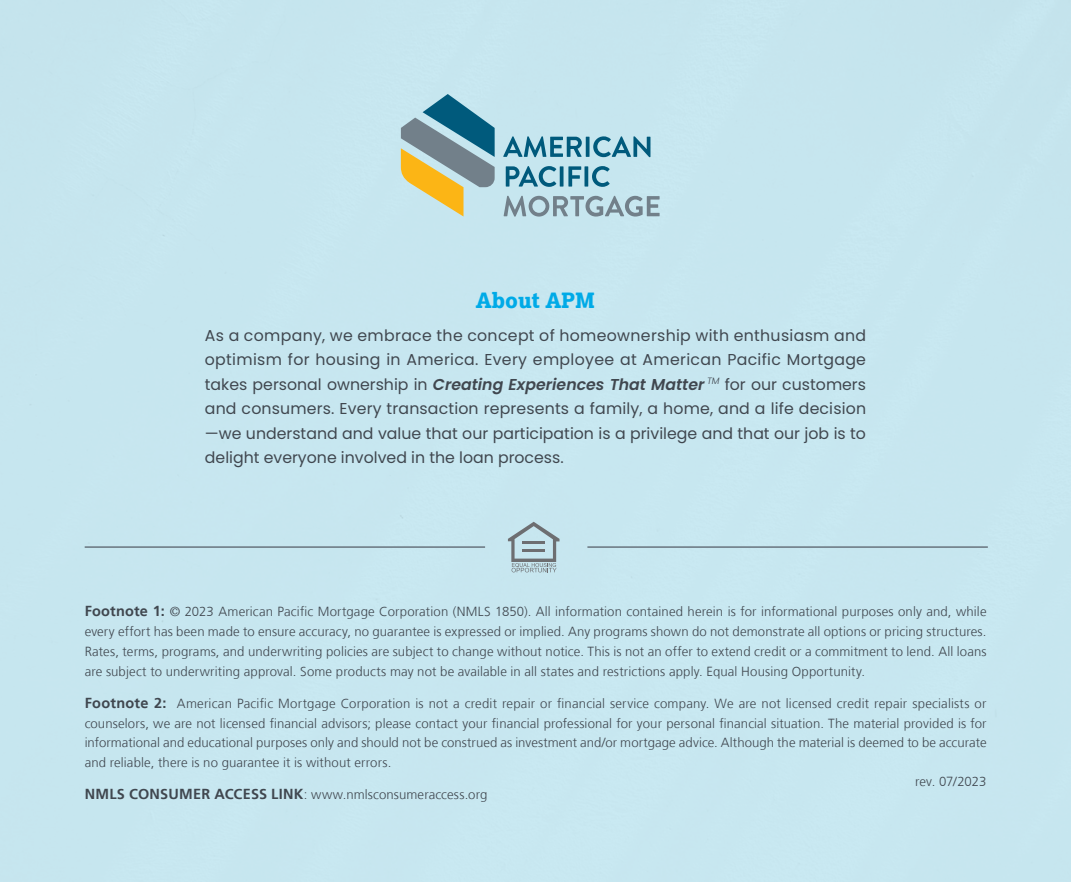
<style>
.page{position:relative;width:1071px;height:882px;background:#c7e6ef}
.page>*{position:absolute;margin:0;border:0;box-sizing:border-box;transform-origin:0 0}
.t1{font:800 21px "Lexia";color:#00aae7}
.t2{font:15.75px/24.5px "Poppins";color:#40474f;text-align:justify}
.t3{font:300 13.12px/19.8px "Frutiger";letter-spacing:.01em;color:#40474f;text-align:justify}
.s1{font-weight:600;font-style:italic}
.s2{font-weight:700;font-size:14.53px}
</style>
<div class="page">
<svg style="left:508px;top:522px;width:52px;height:51px;background:#afc6ce"></svg>
<hr style="left:522px;top:541px;width:23px;height:2px;background:#6d6e71">
<hr style="left:522px;top:549px;width:23px;height:2px;background:#6d6e71">
<hr style="left:85px;top:546px;width:400px;height:2px;background:#72808a">
<hr style="left:587px;top:546px;width:401px;height:2px;background:#72808a">
<svg style="left:503px;top:136px;width:79px;height:21px;background:#6ea7bc"></svg>
<svg style="left:586px;top:137px;width:4px;height:20px"></svg>
<svg style="left:593px;top:136px;width:57px;height:21px"></svg>
<svg style="left:506px;top:166px;width:50px;height:21px"></svg>
<svg style="left:560px;top:166px;width:4px;height:21px"></svg>
<svg style="left:568px;top:166px;width:13px;height:21px"></svg>
<hr style="left:585px;top:166px;width:3px;height:21px;background:#005a7c">
<svg style="left:592px;top:166px;width:18px;height:21px"></svg>
<svg style="left:401px;top:94px;width:94px;height:123px;background:#9bb0a3"></svg>
<svg style="left:504px;top:196px;width:156px;height:21px;background:#a1b9c3"></svg>
<h1 class="t1" style="left:476px;top:287px;width:121px">About APM</h1>
<p class="t2" style="left:205px;top:323px;width:663px">As a company, we embrace the concept of homeownership with enthusiasm and optimism for housing in America. Every employee at American Pacific Mortgage takes personal ownership in <span class="s1">Creating Experiences That Matter</span> <sup>TM</sup> for our customers and consumers. Every transaction represents a family, a home, and a life decision —we understand and value that our participation is a privilege and that our job is to delight everyone involved in the loan process.</p>
<p class="t3" style="left:85px;top:603px;width:903px"><span class="s2">Footnote 1:</span> © 2023 American Pacific Mortgage Corporation (NMLS 1850). All information contained herein is for informational purposes only and, while every effort has been made to ensure accuracy, no guarantee is expressed or implied. Any programs shown do not demonstrate all options or pricing structures.<br>Rates, terms, programs, and underwriting policies are subject to change without notice. This is not an offer to extend credit or a commitment to lend. All loans are subject to underwriting approval. Some products may not be available in all states and restrictions apply. Equal Housing Opportunity.</p>
<p class="t3" style="left:85px;top:694px;width:903px"><span class="s2">Footnote 2:</span> American Pacific Mortgage Corporation is not a credit repair or financial service company. We are not licensed credit repair specialists or counselors, we are not licensed financial advisors; please contact your financial professional for your personal financial situation. The material provided is for informational and educational purposes only and should not be construed as investment and/or mortgage advice. Although the material is deemed to be accurate and reliable, there is no guarantee it is without errors.</p>
<p class="t3" style="left:85px;top:786px;width:404px"><span class="s2">NMLS CONSUMER ACCESS LINK</span>: www.nmlsconsumeraccess.org</p>
<p class="t3" style="left:915px;top:773px;width:73px">rev. 07/2023</p>
</div>
